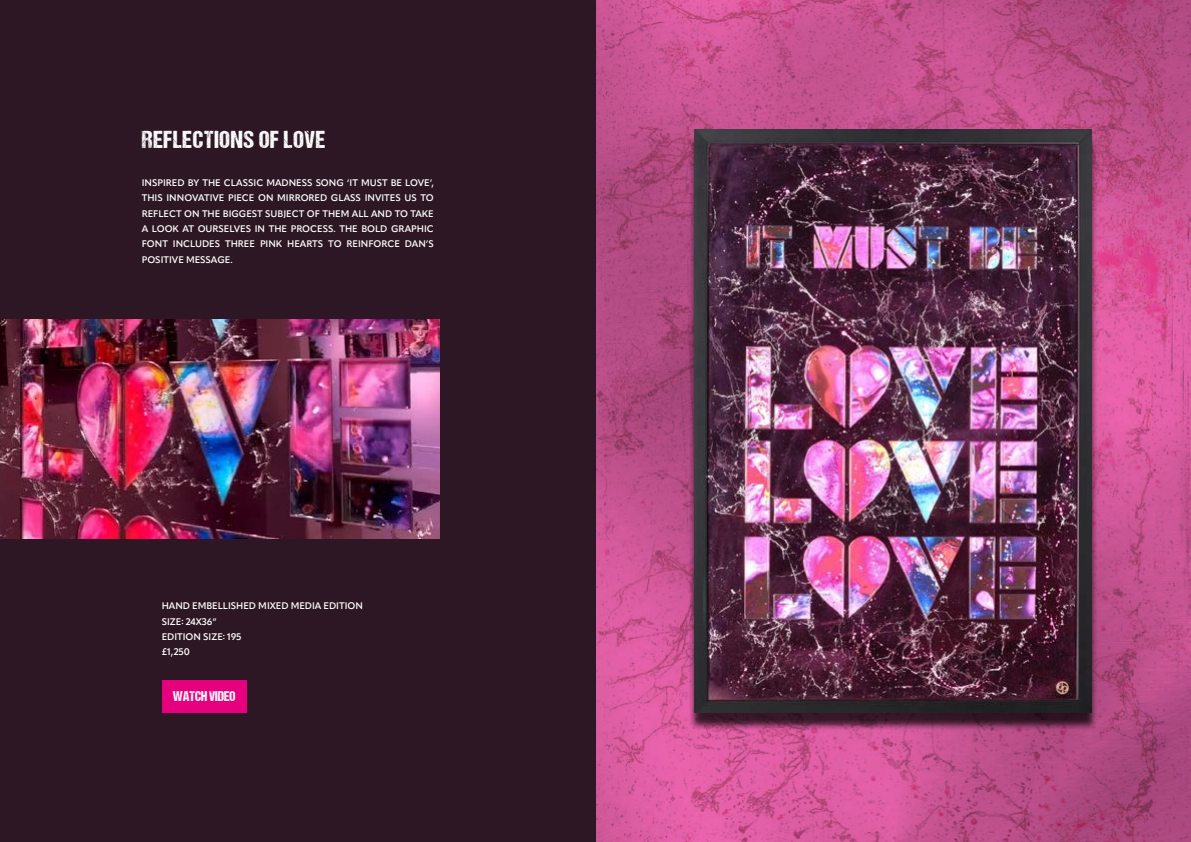
<style>
.page{position:relative;width:1191px;height:842px;background:#fff}
.page>*{position:absolute;margin:0;border:0;box-sizing:border-box;transform-origin:0 0}
.t1{font:24.6px "DCC Ash";letter-spacing:.03em;color:#fff}
.t2{font:14.1px "DCC Ash";color:#fff}
.t3{font:600 9.4px/15.3px "Apparat";color:#fff;text-align:justify}
</style>
<div class="page">
<div style="left:0;top:0;width:595px;height:842px;background:#2d1724"></div>
<svg style="left:595px;top:0;width:596px;height:842px"></svg>
<div style="left:688px;top:135px;width:409px;height:595px;background:#000;opacity:.75"></div>
<img style="left:695px;top:130px;width:396px;height:582px">
<div style="left:162px;top:680px;width:84px;height:32px;background:#e6007d"></div>
<img style="left:0;top:319px;width:439px;height:220px">
<h1 class="t1" style="left:142px;top:126px;width:185px">REFLECTIONS OF LOVE</h1>
<p class="t3" style="left:142px;top:175px;width:293px">INSPIRED BY THE CLASSIC MADNESS SONG ‘IT MUST BE LOVE’, THIS INNOVATIVE PIECE ON MIRRORED GLASS INVITES US TO REFLECT ON THE BIGGEST SUBJECT OF THEM ALL AND TO TAKE A LOOK AT OURSELVES IN THE PROCESS. THE BOLD GRAPHIC FONT INCLUDES THREE PINK HEARTS TO REINFORCE DAN’S POSITIVE MESSAGE.</p>
<p class="t3" style="left:162px;top:598px;width:203px;text-align:left">HAND EMBELLISHED MIXED MEDIA EDITION<br>SIZE: 24X36”<br>EDITION SIZE: 195<br>£1,250</p>
<h2 class="t2" style="left:173px;top:688px;width:64px">WATCH VIDEO</h2>
</div>
